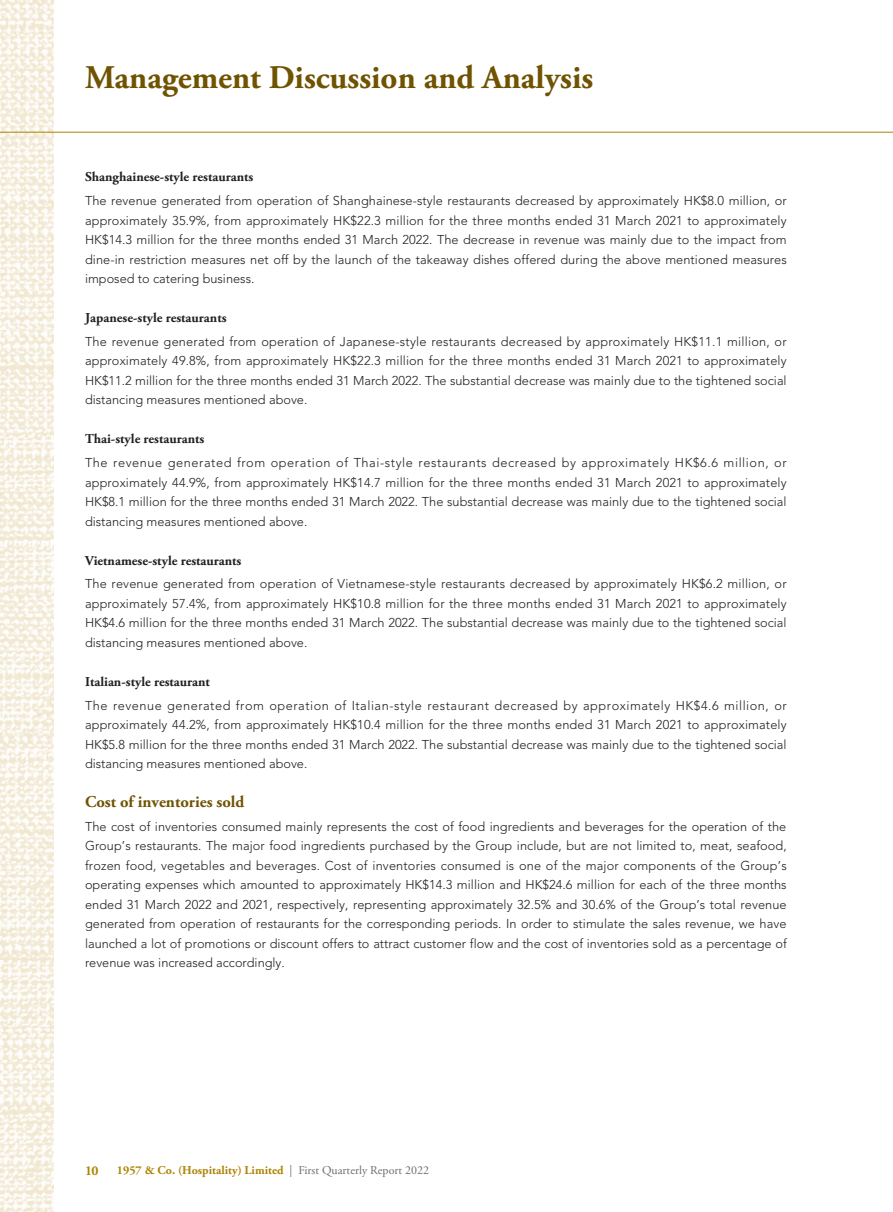
<style>
.page{position:relative;width:893px;height:1212px;background:#fff}
.page>*{position:absolute;margin:0;border:0;box-sizing:border-box;transform-origin:0 0}
.t1{font:700 33px "Adobe Garamond Pro";color:#6f5300}
._02_H2{font:700 16.5px "Adobe Garamond Pro";color:#6f5300}
._03_H3{font:700 13.5px "Adobe Garamond Pro";color:#231f20}
.t2{font:700 13.5px "Adobe Garamond Pro";color:#ad8504}
._00_txt{font:300 12.75px/19.5px "Avenir LT Std";color:#231f20;text-align:justify}
.t3{font:700 12px "Adobe Garamond Pro";color:#ad8504}
.s1{font-weight:400;color:#6c6d70}
</style>
<div class="page">
<img style="left:0;top:0;width:53px;height:1212px">
<hr style="left:0;top:132px;width:893px;height:1px;background:#ad8504">
<h1 class="t1" style="left:85px;top:58px;width:510px">Management Discussion and Analysis</h1>
<p class="_03_H3" style="left:85px;top:169px;width:170px">Shanghainese-style restaurants</p>
<p class="_00_txt" style="left:85px;top:191px;width:703px">The revenue generated from operation of Shanghainese-style restaurants decreased by approximately HK$8.0 million, or approximately 35.9%, from approximately HK$22.3 million for the three months ended 31 March 2021 to approximately HK$14.3 million for the three months ended 31 March 2022. The decrease in revenue was mainly due to the impact from dine-in restriction measures net off by the launch of the takeaway dishes offered during the above mentioned measures imposed to catering business.</p>
<p class="_03_H3" style="left:85px;top:310px;width:143px">Japanese-style restaurants</p>
<p class="_00_txt" style="left:85px;top:332px;width:703px">The revenue generated from operation of Japanese-style restaurants decreased by approximately HK$11.1 million, or approximately 49.8%, from approximately HK$22.3 million for the three months ended 31 March 2021 to approximately HK$11.2 million for the three months ended 31 March 2022. The substantial decrease was mainly due to the tightened social distancing measures mentioned above.</p>
<p class="_03_H3" style="left:85px;top:431px;width:121px">Thai-style restaurants</p>
<p class="_00_txt" style="left:85px;top:453px;width:703px">The revenue generated from operation of Thai-style restaurants decreased by approximately HK$6.6 million, or approximately 44.9%, from approximately HK$14.7 million for the three months ended 31 March 2021 to approximately HK$8.1 million for the three months ended 31 March 2022. The substantial decrease was mainly due to the tightened social distancing measures mentioned above.</p>
<p class="_03_H3" style="left:85px;top:552px;width:158px">Vietnamese-style restaurants</p>
<p class="_00_txt" style="left:85px;top:574px;width:703px">The revenue generated from operation of Vietnamese-style restaurants decreased by approximately HK$6.2 million, or approximately 57.4%, from approximately HK$10.8 million for the three months ended 31 March 2021 to approximately HK$4.6 million for the three months ended 31 March 2022. The substantial decrease was mainly due to the tightened social distancing measures mentioned above.</p>
<p class="_03_H3" style="left:85px;top:674px;width:126px">Italian-style restaurant</p>
<p class="_00_txt" style="left:85px;top:695px;width:703px">The revenue generated from operation of Italian-style restaurant decreased by approximately HK$4.6 million, or approximately 44.2%, from approximately HK$10.4 million for the three months ended 31 March 2021 to approximately HK$5.8 million for the three months ended 31 March 2022. The substantial decrease was mainly due to the tightened social distancing measures mentioned above.</p>
<p class="_02_H2" style="left:85px;top:792px;width:161px">Cost of inventories sold</p>
<p class="_00_txt" style="left:85px;top:817px;width:703px">The cost of inventories consumed mainly represents the cost of food ingredients and beverages for the operation of the Group’s restaurants. The major food ingredients purchased by the Group include, but are not limited to, meat, seafood, frozen food, vegetables and beverages. Cost of inventories consumed is one of the major components of the Group’s operating expenses which amounted to approximately HK$14.3 million and HK$24.6 million for each of the three months ended 31 March 2022 and 2021, respectively, representing approximately 32.5% and 30.6% of the Group’s total revenue generated from operation of restaurants for the corresponding periods. In order to stimulate the sales revenue, we have launched a lot of promotions or discount offers to attract customer flow and the cost of inventories sold as a percentage of revenue was increased accordingly.</p>
<p class="t2" style="left:85px;top:1163px;width:15px">10</p>
<p class="t3" style="left:117px;top:1163px;width:314px">1957 &amp; Co. (Hospitality) Limited <span class="s1">| First Quarterly Report 2022</span></p>
</div>
